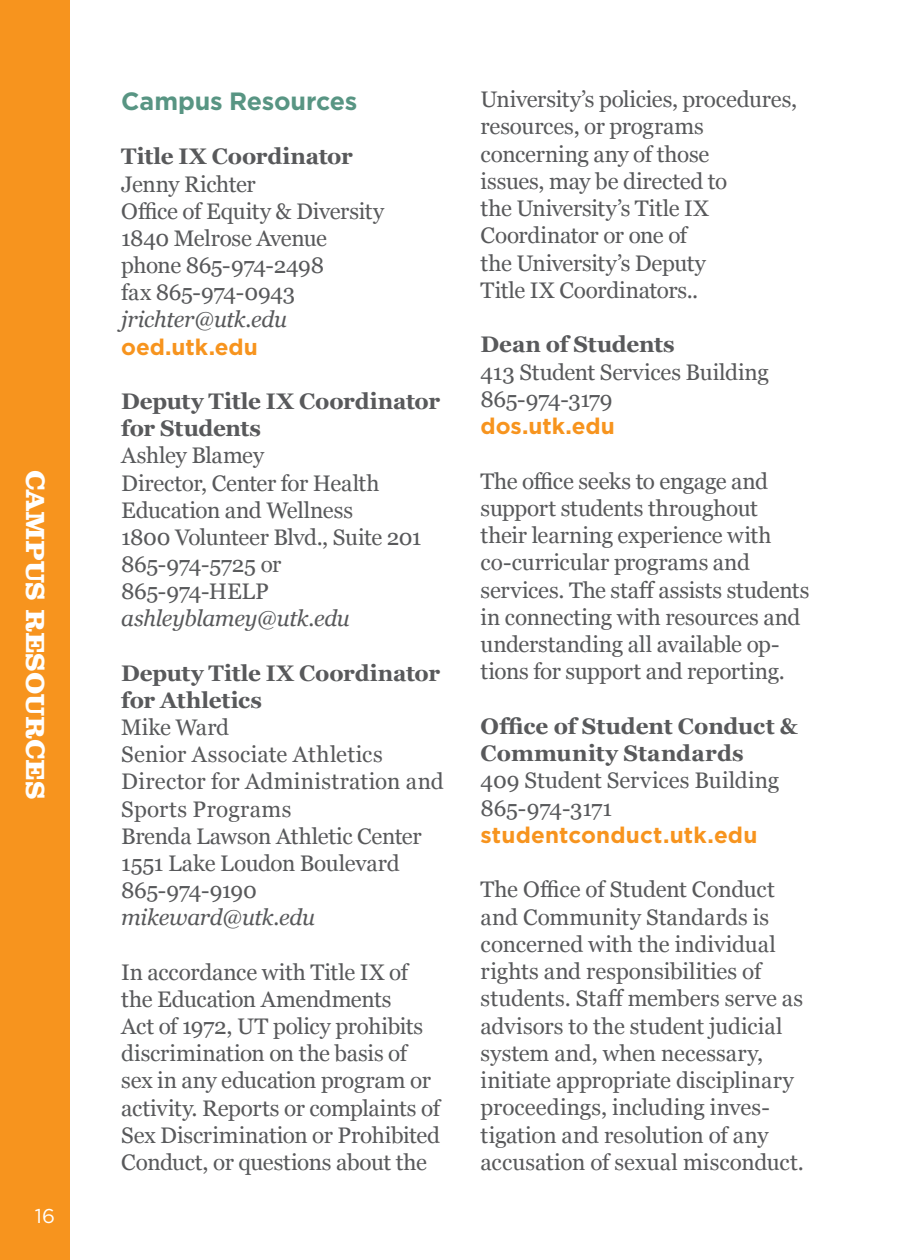
<style>
.page{position:relative;width:900px;height:1260px;background:#fff}
.page>*{position:absolute;margin:0;border:0;box-sizing:border-box;transform-origin:0 0}
.t1{font:700 26.25px "Clarendon Text";color:#fff}
.t2{font:700 25px "Gotham";letter-spacing:-.01em;color:#589583}
.t3{font:22.5px/27.2px "Georgia";letter-spacing:-.01em;color:#58595b}
.t4{font:700 22.5px/27.2px "Georgia";letter-spacing:-.01em;color:#58595b}
.t5{font:italic 22.5px "Georgia";letter-spacing:-.015em;color:#58595b}
.t6{font:700 22.5px "Gotham";letter-spacing:.005em;color:#f7941e}
.t7{font:20px "Gotham";color:#fff}
</style>
<div class="page">
<div style="left:0;top:0;width:85px;height:1260px;background:#f7941e"></div>
<div style="left:70px;top:0;width:38px;height:1260px;background:#fff"></div>
<p class="t1" style="left:51px;top:470px;width:331px;rotate:90deg">campus resources</p>
<p class="t7" style="left:35px;top:1203px;width:22px">16</p>
<p class="t2" style="left:121px;top:85px;width:238px">Campus Resources</p>
<p class="t4" style="left:121px;top:142px;width:233px">Title IX Coordinator</p>
<p class="t3" style="left:121px;top:169px;width:264px">Jenny Richter<br>Office of Equity &amp; Diversity<br>1840 Melrose Avenue phone 865-974-2498<br>fax 865-974-0943</p>
<p class="t5" style="left:121px;top:307px;width:167px">jrichter@utk.edu</p>
<p class="t6" style="left:121px;top:332px;width:138px">oed.utk.edu</p>
<p class="t4" style="left:121px;top:386px;width:320px">Deputy Title IX Coordinator for Students</p>
<p class="t3" style="left:121px;top:441px;width:302px">Ashley Blamey<br>Director, Center for Health<br>Education and Wellness<br>1800 Volunteer Blvd., Suite 201<br>865-974-5725 or<br>865-974-HELP</p>
<p class="t5" style="left:121px;top:606px;width:230px">ashleyblamey@utk.edu</p>
<p class="t4" style="left:121px;top:658px;width:320px">Deputy Title IX Coordinator for Athletics</p>
<p class="t3" style="left:121px;top:713px;width:324px">Mike Ward<br>Senior Associate Athletics<br>Director for Administration and<br>Sports Programs<br>Brenda Lawson Athletic Center<br>1551 Lake Loudon Boulevard<br>865-974-9190</p>
<p class="t5" style="left:121px;top:905px;width:195px">mikeward@utk.edu</p>
<p class="t3" style="left:121px;top:957px;width:320px">In accordance with Title IX of the Education Amendments<br>Act of 1972, UT policy prohibits discrimination on the basis of sex in any education program or activity. Reports or complaints of<br>Sex Discrimination or Prohibited<br>Conduct, or questions about the</p>
<p class="t3" style="left:481px;top:85px;width:318px">University’s policies, procedures, resources, or programs concerning any of those<br>issues, may be directed to<br>the University’s Title IX<br>Coordinator or one of<br>the University’s Deputy<br>Title IX Coordinators..</p>
<p class="t4" style="left:481px;top:330px;width:195px">Dean of Students</p>
<p class="t3" style="left:481px;top:357px;width:290px">413 Student Services Building<br>865-974-3179</p>
<p class="t6" style="left:481px;top:411px;width:136px">dos.utk.edu</p>
<p class="t3" style="left:481px;top:466px;width:330px">The office seeks to engage and support students throughout their learning experience with co-curricular programs and services. The staff assists students in connecting with resources and understanding all available op&shy;tions for support and reporting.</p>
<p class="t4" style="left:481px;top:711px;width:319px">Office of Student Conduct &amp;<br>Community Standards</p>
<p class="t3" style="left:481px;top:766px;width:300px">409 Student Services Building<br>865-974-3171</p>
<p class="t6" style="left:481px;top:820px;width:278px">studentconduct.utk.edu</p>
<p class="t3" style="left:481px;top:875px;width:325px">The Office of Student Conduct and Community Standards is concerned with the individual rights and responsibilities of students. Staff members serve as advisors to the student judicial system and, when necessary, initiate appropriate disciplinary proceedings, including inves&shy;tigation and resolution of any accusation of sexual misconduct.</p>
</div>
